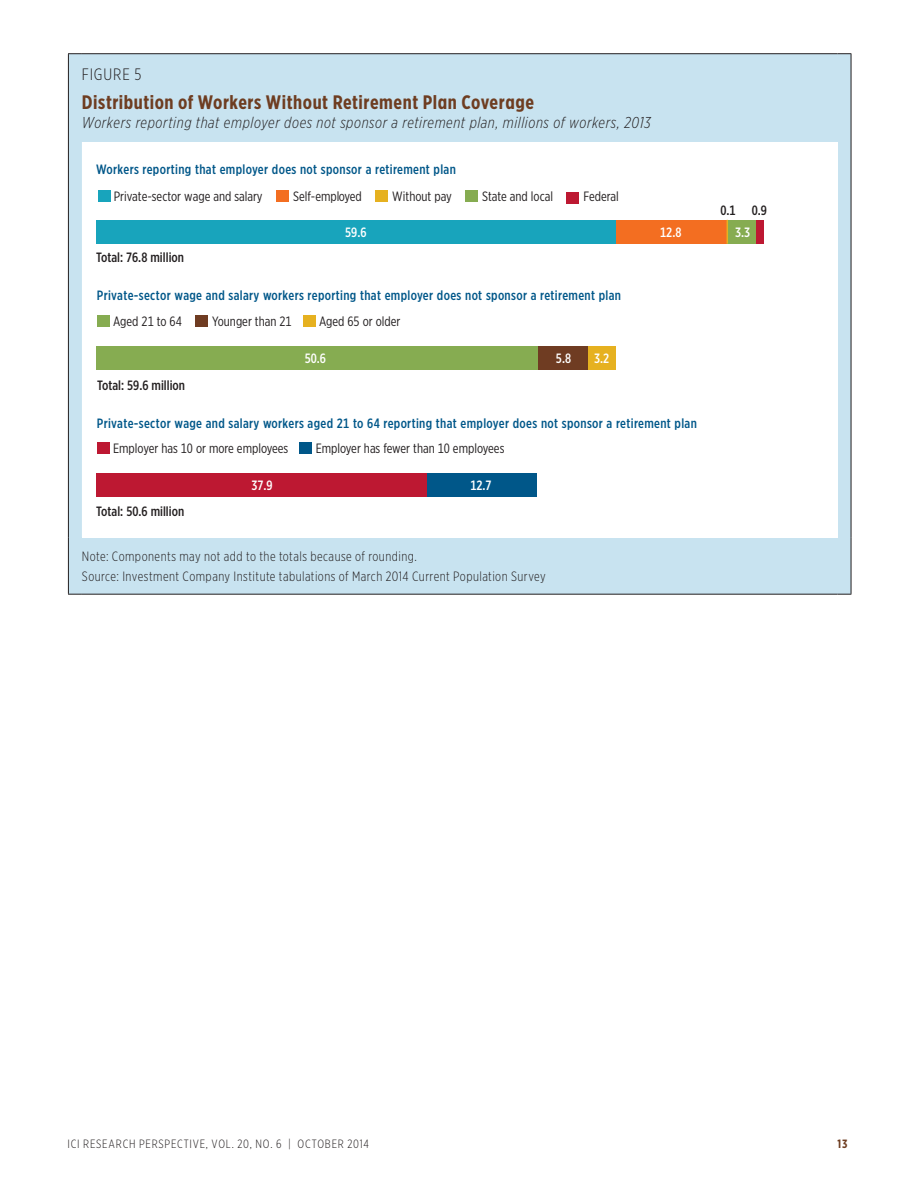
<style>
.page{position:relative;width:918px;height:1188px;background:#fff}
.page>*{position:absolute;margin:0;border:0;box-sizing:border-box;transform-origin:0 0}
.t1{font:700 19.5px "Gotham X Narrow";letter-spacing:.025em;color:#6e3d21}
.t2{font:300 16.5px "Gotham X Narrow";letter-spacing:.05em;color:#231f20}
.t3{font:italic 300 15.75px "Gotham X Narrow";letter-spacing:.04em;color:#231f20}
.t4{font:500 13.5px "Gotham X Narrow";letter-spacing:.025em;color:#005789}
.t5{font:13.5px "Gotham X Narrow";color:#231f20}
.t6{font:300 13.5px/19.2px "Gotham X Narrow";letter-spacing:.035em;color:#231f20}
.t7{font:500 13.5px "Gotham X Narrow";color:#231f20}
.t8{font:500 13.5px "Gotham X Narrow";color:#fff}
.t9{font:300 12px "Gotham X Narrow";letter-spacing:.065em;color:#231f20}
.t10{font:700 12px "Gotham X Narrow";color:#6e3d21}
</style>
<div class="page">
<div style="left:69px;top:54px;width:782px;height:540px;background:#c8e3f0"></div>
<div style="left:82px;top:142px;width:756px;height:395px;background:#fff"></div>
<svg style="left:68px;top:53px;width:14px;height:1px"></svg>
<hr style="left:68px;top:54px;width:1px;height:88px;background:#231f20">
<hr style="left:82px;top:53px;width:756px;height:1px;background:#231f20">
<svg style="left:838px;top:53px;width:13px;height:1px"></svg>
<hr style="left:851px;top:54px;width:1px;height:88px;background:#231f20">
<hr style="left:68px;top:142px;width:1px;height:395px;background:#231f20">
<hr style="left:851px;top:142px;width:1px;height:395px;background:#231f20">
<hr style="left:68px;top:537px;width:1px;height:57px;background:#231f20">
<hr style="left:851px;top:537px;width:1px;height:57px;background:#231f20">
<svg style="left:68px;top:594px;width:14px;height:1px"></svg>
<hr style="left:82px;top:594px;width:756px;height:1px;background:#231f20">
<svg style="left:838px;top:594px;width:13px;height:1px"></svg>
<div style="left:756px;top:220px;width:8px;height:24px;background:#bd1832"></div>
<div style="left:727px;top:220px;width:29px;height:24px;background:#86ac51"></div>
<div style="left:588px;top:346px;width:28px;height:24px;background:#e6b120"></div>
<div style="left:426px;top:473px;width:111px;height:24px;background:#005789"></div>
<div style="left:616px;top:220px;width:111px;height:24px;background:#f36e21"></div>
<div style="left:537px;top:346px;width:51px;height:24px;background:#6f3c22"></div>
<div style="left:96px;top:473px;width:330px;height:24px;background:#bd1832"></div>
<div style="left:96px;top:220px;width:520px;height:24px;background:#18a4bc"></div>
<div style="left:96px;top:346px;width:441px;height:24px;background:#86ac51"></div>
<div style="left:375px;top:190px;width:13px;height:12px;background:#e6b120"></div>
<div style="left:465px;top:190px;width:13px;height:12px;background:#86ac51"></div>
<div style="left:566px;top:192px;width:13px;height:12px;background:#bd1832"></div>
<div style="left:276px;top:190px;width:13px;height:12px;background:#f36e21"></div>
<div style="left:98px;top:190px;width:13px;height:12px;background:#18a4bc"></div>
<div style="left:303px;top:315px;width:13px;height:11px;background:#e6b120"></div>
<div style="left:195px;top:315px;width:13px;height:11px;background:#6f3c22"></div>
<div style="left:97px;top:315px;width:13px;height:11px;background:#86ac51"></div>
<div style="left:299px;top:442px;width:13px;height:12px;background:#005789"></div>
<div style="left:97px;top:442px;width:13px;height:12px;background:#bd1832"></div>
<svg style="left:727px;top:220px;width:1px;height:24px"></svg>
<p class="t2" style="left:82px;top:65px;width:61px">FIGURE 5</p>
<h1 class="t1" style="left:82px;top:90px;width:454px">Distribution of Workers Without Retirement Plan Coverage</h1>
<p class="t3" style="left:82px;top:114px;width:570px">Workers reporting that employer does not sponsor a retirement plan, millions of workers, 2013</p>
<p class="t4" style="left:96px;top:161px;width:361px">Workers reporting that employer does not sponsor a retirement plan</p>
<p class="t5" style="left:114px;top:189px;width:150px">Private-sector wage and salary</p>
<p class="t5" style="left:293px;top:189px;width:70px">Self-employed</p>
<p class="t5" style="left:392px;top:189px;width:61px">Without pay</p>
<p class="t5" style="left:482px;top:189px;width:72px">State and local</p>
<p class="t5" style="left:583px;top:189px;width:37px">Federal</p>
<p class="t7" style="left:720px;top:202px;width:48px">0.1 0.9</p>
<p class="t7" style="left:96px;top:249px;width:90px">Total: 76.8 million</p>
<p class="t8" style="left:345px;top:224px;width:23px">59.6</p>
<p class="t8" style="left:660px;top:224px;width:23px">12.8</p>
<p class="t8" style="left:735px;top:224px;width:17px">3.3</p>
<p class="t4" style="left:97px;top:287px;width:526px">Private-sector wage and salary workers reporting that employer does not sponsor a retirement plan</p>
<p class="t5" style="left:113px;top:313px;width:70px">Aged 21 to 64</p>
<p class="t5" style="left:212px;top:313px;width:81px">Younger than 21</p>
<p class="t5" style="left:319px;top:313px;width:83px">Aged 65 or older</p>
<p class="t7" style="left:97px;top:377px;width:90px">Total: 59.6 million</p>
<p class="t8" style="left:305px;top:350px;width:23px">50.6</p>
<p class="t8" style="left:556px;top:350px;width:17px">5.8</p>
<p class="t8" style="left:594px;top:350px;width:17px">3.2</p>
<p class="t4" style="left:97px;top:415px;width:602px">Private-sector wage and salary workers aged 21 to 64 reporting that employer does not sponsor a retirement plan</p>
<p class="t5" style="left:113px;top:441px;width:177px">Employer has 10 or more employees</p>
<p class="t5" style="left:316px;top:441px;width:190px">Employer has fewer than 10 employees</p>
<p class="t8" style="left:251px;top:477px;width:23px">37.9</p>
<p class="t8" style="left:470px;top:477px;width:23px">12.7</p>
<p class="t7" style="left:96px;top:503px;width:90px">Total: 50.6 million</p>
<p class="t6" style="left:82px;top:547px;width:465px">Note: Components may not add to the totals because of rounding.<br>Source: Investment Company Institute tabulations of March 2014 Current Population Survey</p>
<p class="t9" style="left:68px;top:1136px;width:303px">ICI RESEARCH PERSPECTIVE, VOL. 20, NO. 6 | OCTOBER 2014</p>
<p class="t10" style="left:838px;top:1136px;width:11px">13</p>
</div>
